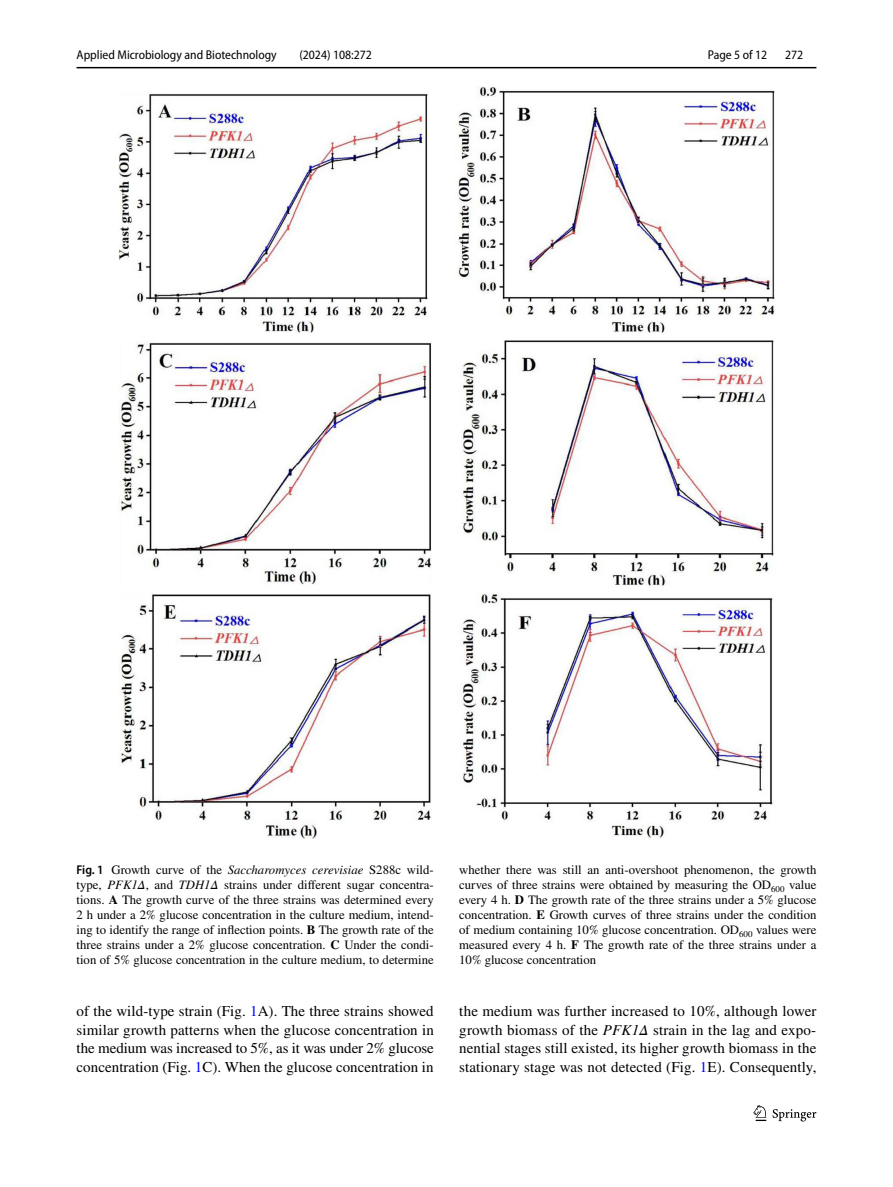
<style>
.page{position:relative;width:893px;height:1187px;background:#fff}
.page>*{position:absolute;margin:0;border:0;box-sizing:border-box;transform-origin:0 0}
.t1{font:15px/18.8px "STIX";letter-spacing:.005em;color:#000;text-align:justify}
.t2{font:12.75px/15px "STIX";color:#000;text-align:justify}
.t3{font:semi-condensed 12.75px "Myriad Pro";color:#000}
.s1{font-family:"Myriad Pro";font-weight:600;font-stretch:semi-condensed}
.s2{font-style:italic}
.s3{font-weight:700}
.s4{color:#00f}
</style>
<div class="page">
<hr style="left:77px;top:67px;width:739px;height:1px;background:#000">
<svg style="left:753px;top:1105px;width:13px;height:15px"></svg>
<svg style="left:773px;top:1109px;width:43px;height:12px"></svg>
<img style="left:118px;top:87px;width:657px;height:751px">
<p class="t3" style="left:77px;top:48px;width:202px">Applied Microbiology and Biotechnology</p>
<p class="t3" style="left:299px;top:48px;width:74px">(2024) 108:272</p>
<p class="t3" style="left:708px;top:48px;width:61px">Page 5 of 12</p>
<p class="t3" style="left:785px;top:48px;width:20px">272</p>
<p class="t2" style="left:77px;top:862px;width:359px"><span class="s1">Fig. 1</span> Growth curve of the <span class="s2">Saccharomyces cerevisiae</span> S288c wild&shy;type, <span class="s2">PFK1Δ</span>, and <span class="s2">TDH1Δ</span> strains under different sugar concentra&shy;tions. <span class="s3">A</span> The growth curve of the three strains was determined every 2 h under a 2% glucose concentration in the culture medium, intend&shy;ing to identify the range of inflection points. <span class="s3">B</span> The growth rate of the three strains under a 2% glucose concentration. <span class="s3">C</span> Under the condi&shy;tion of 5% glucose concentration in the culture medium, to determine</p>
<p class="t2" style="left:459px;top:862px;width:359px">whether there was still an anti-overshoot phenomenon, the growth curves of three strains were obtained by measuring the OD<sub>600</sub> value every 4 h. <span class="s3">D</span> The growth rate of the three strains under a 5% glucose concentration. <span class="s3">E</span> Growth curves of three strains under the condition of medium containing 10% glucose concentration. OD<sub>600</sub> values were measured every 4 h. <span class="s3">F</span> The growth rate of the three strains under a 10% glucose concentration</p>
<p class="t1" style="left:77px;top:1002px;width:359px">of the wild-type strain (Fig. <span class="s4">1</span>A). The three strains showed similar growth patterns when the glucose concentration in the medium was increased to 5%, as it was under 2% glucose concentration (Fig. <span class="s4">1</span>C). When the glucose concentration in</p>
<p class="t1" style="left:459px;top:1002px;width:359px">the medium was further increased to 10%, although lower growth biomass of the <span class="s2">PFK1Δ</span> strain in the lag and expo&shy;nential stages still existed, its higher growth biomass in the stationary stage was not detected (Fig. <span class="s4">1</span>E). Consequently,</p>
</div>
